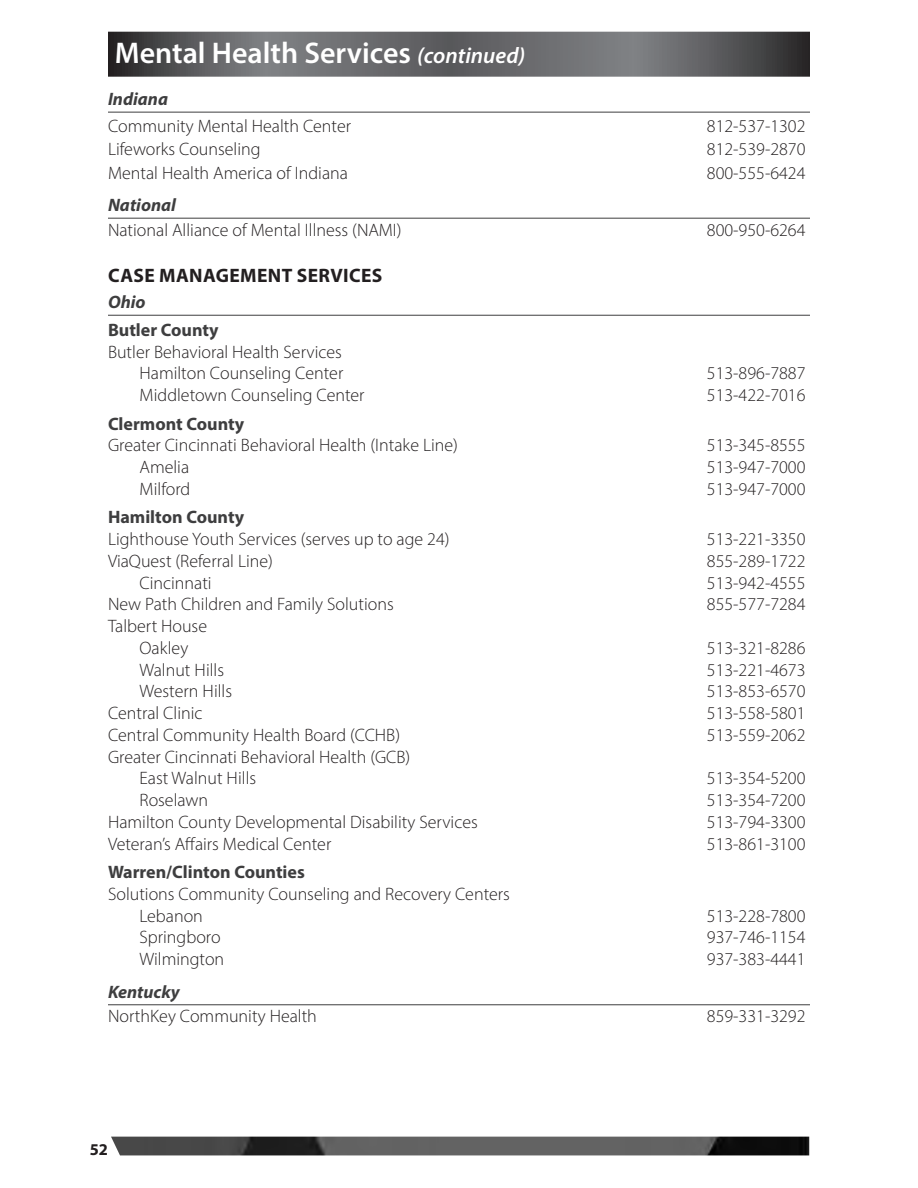
<style>
.page{position:relative;width:918px;height:1188px;background:#fff}
.page>*{position:absolute;margin:0;border:0;box-sizing:border-box;transform-origin:0 0}
.Barhead_-_1_line{font:600 30px "Myriad Pro";color:#fff}
.Subhead{font:700 19.5px "Myriad Pro";letter-spacing:.02em;color:#231f20}
.Body{font:300 18px/21.8px "Myriad Pro";color:#231f20}
.County{font:700 18px "Myriad Pro";color:#3e3e3f}
.Body_Bold_Italic{font:italic 700 18px "Myriad Pro";color:#3e3e3f}
.Body_Bold{font:700 16.5px "Myriad Pro";color:#231f20}
.s1{font-style:italic;font-size:22.5px}
</style>
<div class="page">
<svg style="left:108px;top:32px;width:702px;height:45px;background:#626365"></svg>
<hr style="left:108px;top:112px;width:702px;height:1px;background:#3e3e3f">
<hr style="left:108px;top:218px;width:702px;height:1px;background:#3e3e3f">
<hr style="left:108px;top:315px;width:702px;height:1px;background:#3e3e3f">
<hr style="left:108px;top:1004px;width:702px;height:1px;background:#3e3e3f">
<img style="left:111px;top:1137px;width:699px;height:18px">
<p class="Barhead_-_1_line" style="left:115px;top:34px;width:412px">Mental Health Services <span class="s1">(continued)</span></p>
<p class="Body_Bold_Italic" style="left:108px;top:87px;width:62px">Indiana</p>
<p class="Body" style="left:108px;top:115px;width:245px">Community Mental Health Center</p>
<p class="Body" style="left:707px;top:115px;width:100px">812-537-1302</p>
<p class="Body" style="left:108px;top:138px;width:154px">Lifeworks Counseling</p>
<p class="Body" style="left:707px;top:138px;width:100px">812-539-2870</p>
<p class="Body" style="left:108px;top:161px;width:242px">Mental Health America of Indiana</p>
<p class="Body" style="left:707px;top:161px;width:100px">800-555-6424</p>
<p class="Body_Bold_Italic" style="left:108px;top:193px;width:69px">National</p>
<p class="Body" style="left:108px;top:219px;width:295px">National Alliance of Mental Illness (NAMI)</p>
<p class="Body" style="left:707px;top:219px;width:100px">800-950-6264</p>
<p class="Subhead" style="left:108px;top:263px;width:276px">CASE MANAGEMENT SERVICES</p>
<p class="Body_Bold_Italic" style="left:108px;top:290px;width:39px">Ohio</p>
<p class="County" style="left:108px;top:318px;width:112px">Butler County</p>
<p class="Body" style="left:108px;top:341px;width:235px">Butler Behavioral Health Services</p>
<p class="Body" style="left:140px;top:362px;width:205px">Hamilton Counseling Center</p>
<p class="Body" style="left:707px;top:362px;width:100px">513-896-7887</p>
<p class="Body" style="left:140px;top:384px;width:227px">Middletown Counseling Center</p>
<p class="Body" style="left:707px;top:384px;width:100px">513-422-7016</p>
<p class="County" style="left:108px;top:412px;width:138px">Clermont County</p>
<p class="Body" style="left:108px;top:434px;width:352px">Greater Cincinnati Behavioral Health (Intake Line)</p>
<p class="Body" style="left:707px;top:434px;width:100px">513-345-8555</p>
<p class="Body" style="left:140px;top:456px;width:51px">Amelia</p>
<p class="Body" style="left:707px;top:456px;width:100px">513-947-7000</p>
<p class="Body" style="left:140px;top:478px;width:52px">Milford</p>
<p class="Body" style="left:707px;top:478px;width:100px">513-947-7000</p>
<p class="County" style="left:108px;top:506px;width:138px">Hamilton County</p>
<p class="Body" style="left:108px;top:528px;width:343px">Lighthouse Youth Services (serves up to age 24)</p>
<p class="Body" style="left:707px;top:528px;width:100px">513-221-3350</p>
<p class="Body" style="left:108px;top:550px;width:167px">ViaQuest (Referral Line)</p>
<p class="Body" style="left:707px;top:550px;width:100px">855-289-1722</p>
<p class="Body" style="left:140px;top:572px;width:74px">Cincinnati</p>
<p class="Body" style="left:707px;top:572px;width:100px">513-942-4555</p>
<p class="Body" style="left:108px;top:593px;width:287px">New Path Children and Family Solutions</p>
<p class="Body" style="left:707px;top:593px;width:100px">855-577-7284</p>
<p class="Body" style="left:140px;top:615px;width:69px;text-indent:-32px">Talbert House<br>Oakley</p>
<p class="Body" style="left:707px;top:637px;width:100px">513-321-8286</p>
<p class="Body" style="left:140px;top:659px;width:86px">Walnut Hills</p>
<p class="Body" style="left:707px;top:659px;width:100px">513-221-4673</p>
<p class="Body" style="left:140px;top:680px;width:94px">Western Hills</p>
<p class="Body" style="left:707px;top:680px;width:100px">513-853-6570</p>
<p class="Body" style="left:108px;top:702px;width:96px">Central Clinic</p>
<p class="Body" style="left:707px;top:702px;width:100px">513-558-5801</p>
<p class="Body" style="left:108px;top:724px;width:294px">Central Community Health Board (CCHB)</p>
<p class="Body" style="left:707px;top:724px;width:100px">513-559-2062</p>
<p class="Body" style="left:140px;top:746px;width:272px;text-indent:-32px">Greater Cincinnati Behavioral Health (GCB)<br>East Walnut Hills</p>
<p class="Body" style="left:707px;top:767px;width:100px">513-354-5200</p>
<p class="Body" style="left:140px;top:789px;width:70px">Roselawn</p>
<p class="Body" style="left:707px;top:789px;width:100px">513-354-7200</p>
<p class="Body" style="left:108px;top:811px;width:371px">Hamilton County Developmental Disability Services</p>
<p class="Body" style="left:707px;top:811px;width:100px">513-794-3300</p>
<p class="Body" style="left:108px;top:833px;width:225px">Veteran’s Affairs Medical Center</p>
<p class="Body" style="left:707px;top:833px;width:100px">513-861-3100</p>
<p class="County" style="left:108px;top:860px;width:198px">Warren/Clinton Counties</p>
<p class="Body" style="left:140px;top:883px;width:372px;text-indent:-32px">Solutions Community Counseling and Recovery Centers<br>Lebanon</p>
<p class="Body" style="left:707px;top:905px;width:100px">513-228-7800</p>
<p class="Body" style="left:140px;top:926px;width:83px">Springboro</p>
<p class="Body" style="left:707px;top:926px;width:100px">937-746-1154</p>
<p class="Body" style="left:140px;top:948px;width:86px">Wilmington</p>
<p class="Body" style="left:707px;top:948px;width:100px">937-383-4441</p>
<p class="Body_Bold_Italic" style="left:108px;top:980px;width:73px">Kentucky</p>
<p class="Body" style="left:108px;top:1005px;width:210px">NorthKey Community Health</p>
<p class="Body" style="left:707px;top:1005px;width:100px">859-331-3292</p>
<p class="Body_Bold" style="left:90px;top:1139px;width:20px">52</p>
</div>
